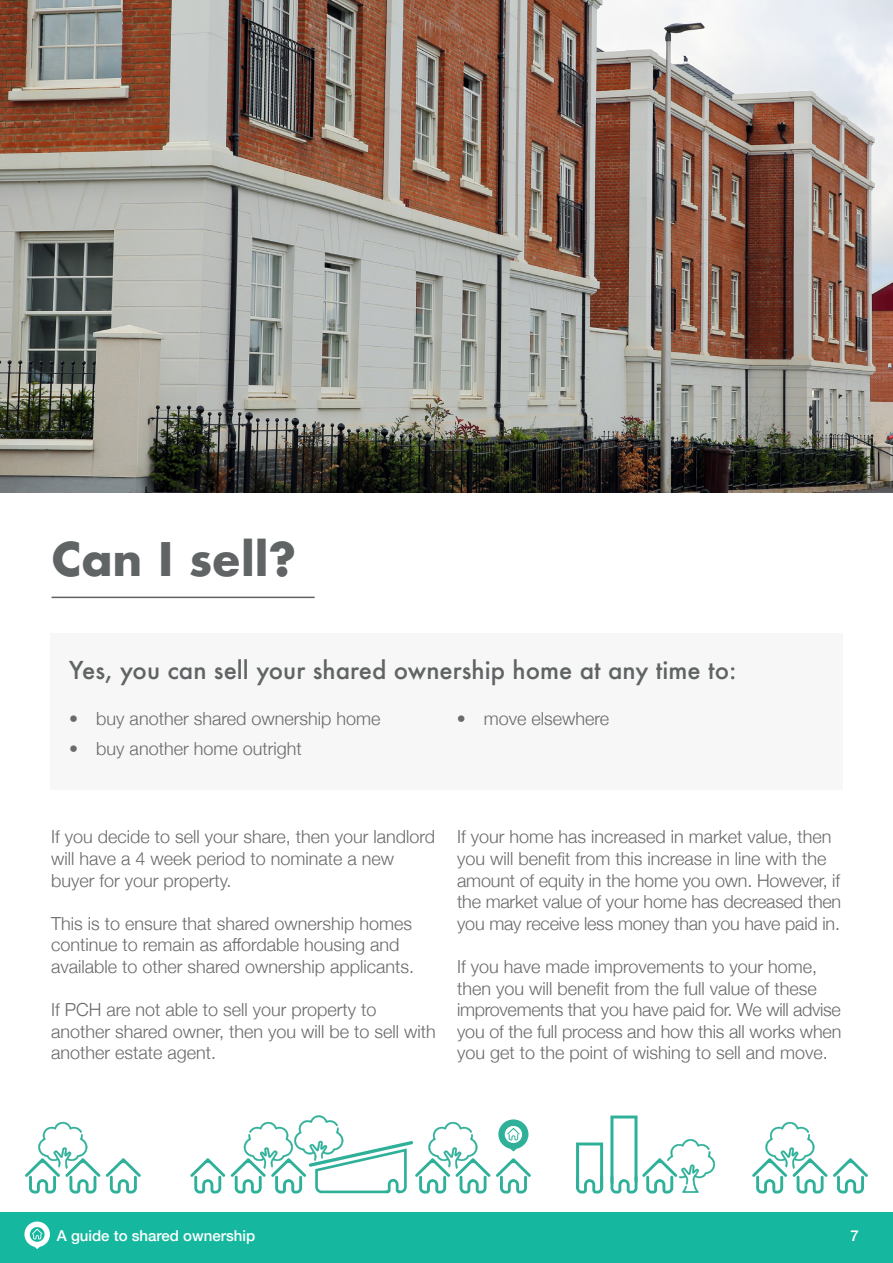
<style>
.page{position:relative;width:893px;height:1263px;background:#fff}
.page>*{position:absolute;margin:0;border:0;box-sizing:border-box;transform-origin:0 0}
.t1{font:700 45px "Futura";color:#606465}
.t2{font:500 24px "Futura";color:#606465}
.t3{font:300 18px/21.6px "Helvetica Neue";color:#6b6969}
.t4{font:500 15px "Helvetica Neue";color:#fff}
</style>
<div class="page">
<img style="left:0;top:0;width:893px;height:492px">
<hr style="left:52px;top:597px;width:263px;height:1px;background:#606465">
<div style="left:50px;top:633px;width:793px;height:157px;background:#f7f7f7"></div>
<svg style="left:576px;top:1142px;width:27px;height:51px"></svg>
<svg style="left:610px;top:1115px;width:106px;height:78px"></svg>
<svg style="left:106px;top:1158px;width:35px;height:35px"></svg>
<svg style="left:25px;top:1122px;width:75px;height:71px"></svg>
<svg style="left:496px;top:1158px;width:35px;height:35px"></svg>
<svg style="left:190px;top:1158px;width:35px;height:35px"></svg>
<svg style="left:231px;top:1115px;width:259px;height:78px"></svg>
<svg style="left:498px;top:1119px;width:30px;height:32px"></svg>
<svg style="left:833px;top:1158px;width:35px;height:35px"></svg>
<svg style="left:752px;top:1122px;width:75px;height:71px"></svg>
<div style="left:0;top:1212px;width:893px;height:51px;background:#15b89f"></div>
<svg style="left:24px;top:1221px;width:26px;height:28px"></svg>
<p class="t1" style="left:51px;top:527px;width:247px">Can I sell?</p>
<p class="t2" style="left:69px;top:654px;width:669px">Yes, you can sell your shared ownership home at any time to:</p>
<p class="t3" style="left:69px;top:707px;width:313px">• buy another shared ownership home</p>
<p class="t3" style="left:69px;top:737px;width:234px">• buy another home outright</p>
<p class="t3" style="left:457px;top:707px;width:154px">• move elsewhere</p>
<p class="t3" style="left:51px;top:825px;width:386px">If you decide to sell your share, then your landlord will have a 4 week period to nominate a new buyer for your property.</p>
<p class="t3" style="left:51px;top:911px;width:365px">This is to ensure that shared ownership homes continue to remain as affordable housing and available to other shared ownership applicants.</p>
<p class="t3" style="left:51px;top:998px;width:386px">If PCH are not able to sell your property to another shared owner, then you will be to sell with another estate agent.</p>
<p class="t3" style="left:457px;top:825px;width:386px">If your home has increased in market value, then you will benefit from this increase in line with the amount of equity in the home you own. However, if the market value of your home has decreased then you may receive less money than you have paid in.</p>
<p class="t3" style="left:457px;top:954px;width:386px">If you have made improvements to your home, then you will benefit from the full value of these improvements that you have paid for. We will advise you of the full process and how this all works when you get to the point of wishing to sell and move.</p>
<p class="t4" style="left:57px;top:1223px;width:200px">A guide to shared ownership</p>
<p class="t4" style="left:850px;top:1223px;width:10px">7</p>
</div>
